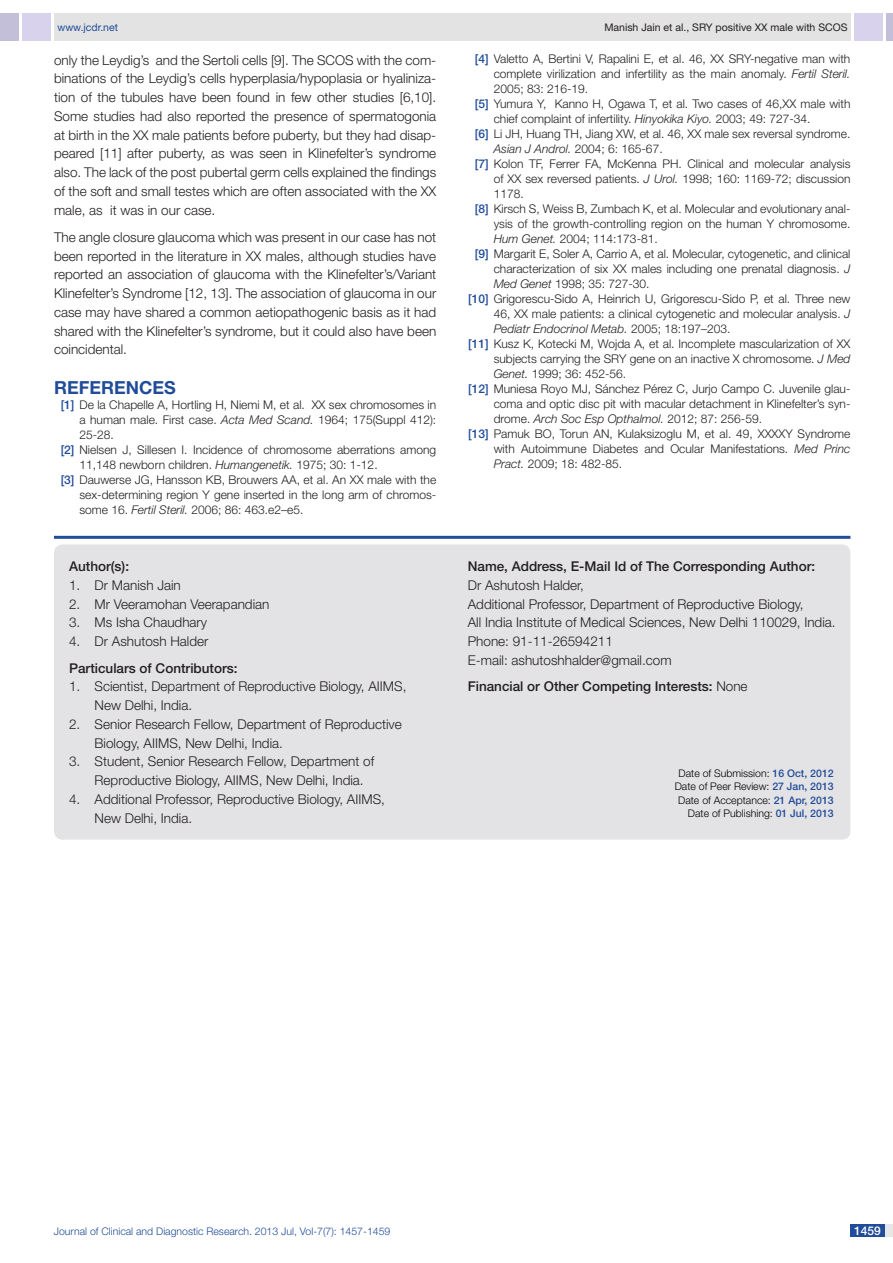
<style>
.page{position:relative;width:893px;height:1263px;background:#fff}
.page>*{position:absolute;margin:0;border:0;box-sizing:border-box;transform-origin:0 0}
.Level_1{font:700 18px "Helvetica Neue";color:#214c99}
.Body_text{font:300 13.5px/18.8px "Helvetica Neue";color:#231f20;text-align:justify}
.con_particulars{font:300 13.5px/18.8px "Helvetica Neue";color:#231f20}
.con_particulars-2{font:500 13.5px "Helvetica Neue";color:#231f20}
.Body_text-2{font:500 13.5px "Helvetica Neue";color:#231f20}
.t1{font:300 12px "Helvetica Neue";color:#231f20}
.t2{font:italic 300 12px "Helvetica Neue";color:#231f20}
.t3{font:500 12px "Helvetica Neue";color:#fff}
.t4{font:300 10.5px/13.5px "Helvetica Neue";color:#000;text-align:center}
.t5{font:300 10.5px "Helvetica Neue";color:#214c99}
.t6{font:10.5px "Helvetica Neue";color:#231f20}
.t7{font:10.5px "Helvetica Neue";color:#214c99}
.s1{font-weight:500;color:#214c99}
.s2{font-style:italic}
.s3{font-style:normal}
.s4{font-weight:300}
</style>
<div class="page">
<div style="left:54px;top:13px;width:796px;height:28px;background:#e3e3e3"></div>
<div style="left:0;top:13px;width:19px;height:28px;background:#c3bfd8"></div>
<div style="left:22px;top:13px;width:29px;height:28px;background:#d9d2ec"></div>
<div style="left:886px;top:13px;width:7px;height:28px;background:#c3bfd8"></div>
<div style="left:854px;top:13px;width:29px;height:28px;background:#d9d2ec"></div>
<div style="left:850px;top:1224px;width:43px;height:13px;background:#e6e7e9"></div>
<div style="left:850px;top:1224px;width:35px;height:13px;background:#214c99"></div>
<hr style="left:54px;top:536px;width:796px;height:3px;background:#214c99">
<div style="left:54px;top:544px;width:796px;height:296px;background:#e3e3e5;border-radius:9px"></div>
<p class="t7" style="left:57px;top:21px;width:62px">www.jcdr.net</p>
<p class="t6" style="left:604px;top:21px;width:245px">Manish Jain et al., SRY positive XX male with SCOS</p>
<p class="Body_text" style="left:54px;top:50px;width:384px">only the Leydig’s and the Sertoli cells [9]. The SCOS with the com&shy;binations of the Leydig’s cells hyperplasia/hypoplasia or hyaliniza&shy;tion of the tubules have been found in few other studies [6,10].<br>Some studies had also reported the presence of spermatogonia at birth in the XX male patients before puberty, but they had disap&shy;peared [11] after puberty, as was seen in Klinefelter’s syndrome also. The lack of the post pubertal germ cells explained the findings of the soft and small testes which are often associated with the XX male, as it was in our case.</p>
<p class="Body_text" style="left:54px;top:227px;width:384px">The angle closure glaucoma which was present in our case has not been reported in the literature in XX males, although studies have reported an association of glaucoma with the Klinefelter’s/Variant Klinefelter’s Syndrome [12, 13]. The association of glaucoma in our case may have shared a common aetiopathogenic basis as it had shared with the Klinefelter’s syndrome, but it could also have been coincidental.</p>
<p class="Level_1" style="left:54px;top:377px;width:121px">REFERENCES</p>
<p class="t1" style="left:61px;top:398px;width:377px"><span class="s1">[1]</span> De la Chapelle A, Hortling H, Niemi M, et al. XX sex chromosomes in</p>
<p class="t1" style="left:80px;top:413px;width:358px">a human male. First case. <span class="s2">Acta Med Scand.</span> 1964; 175(Suppl 412):</p>
<p class="t1" style="left:80px;top:428px;width:36px">25-28.</p>
<p class="t1" style="left:61px;top:443px;width:377px"><span class="s1">[2]</span> Nielsen J, Sillesen I. Incidence of chromosome aberrations among</p>
<p class="t1" style="left:80px;top:458px;width:300px">11,148 newborn children. <span class="s2">Humangenetik.</span> 1975; 30: 1-12.</p>
<p class="t1" style="left:61px;top:473px;width:377px"><span class="s1">[3]</span> Dauwerse JG, Hansson KB, Brouwers AA, et al. An XX male with the</p>
<p class="t1" style="left:80px;top:488px;width:358px">sex-determining region Y gene inserted in the long arm of chromos-</p>
<p class="t1" style="left:80px;top:503px;width:225px">some 16. <span class="s2">Fertil Steril.</span> 2006; 86: 463.e2–e5.</p>
<p class="con_particulars-2" style="left:69px;top:558px;width:62px">Author(s):</p>
<p class="con_particulars" style="left:69px;top:575px;width:113px">1. Dr Manish Jain</p>
<p class="con_particulars" style="left:69px;top:594px;width:202px">2. Mr Veeramohan Veerapandian</p>
<p class="con_particulars" style="left:69px;top:613px;width:140px">3. Ms Isha Chaudhary</p>
<p class="con_particulars" style="left:69px;top:632px;width:141px">4. Dr Ashutosh Halder</p>
<p class="con_particulars-2" style="left:69px;top:660px;width:170px">Particulars of Contributors:</p>
<p class="con_particulars" style="left:69px;top:677px;width:339px">1. Scientist, Department of Reproductive Biology, AIIMS,</p>
<p class="con_particulars" style="left:95px;top:696px;width:99px">New Delhi, India.</p>
<p class="con_particulars" style="left:95px;top:714px;width:309px;text-indent:-26px">2. Senior Research Fellow, Department of Reproductive<br>Biology, AIIMS, New Delhi, India.</p>
<p class="con_particulars" style="left:95px;top:752px;width:281px;text-indent:-26px">3. Student, Senior Research Fellow, Department of<br>Reproductive Biology, AIIMS, New Delhi, India.</p>
<p class="con_particulars" style="left:69px;top:789px;width:317px">4. Additional Professor, Reproductive Biology, AIIMS,</p>
<p class="con_particulars" style="left:95px;top:808px;width:99px">New Delhi, India.</p>
<p class="t1" style="left:475px;top:52px;width:377px"><span class="s1">[4]</span> Valetto A, Bertini V, Rapalini E, et al. 46, XX SRY-negative man with</p>
<p class="t1" style="left:494px;top:67px;width:358px">complete virilization and infertility as the main anomaly. <span class="s2">Fertil Steril.</span></p>
<p class="t1" style="left:494px;top:82px;width:96px">2005; 83: 216-19.</p>
<p class="t1" style="left:475px;top:97px;width:377px"><span class="s1">[5]</span> Yumura Y, Kanno H, Ogawa T, et al. Two cases of 46,XX male with</p>
<p class="t1" style="left:494px;top:112px;width:318px">chief complaint of infertility. <span class="s2">Hinyokika Kiyo.</span> 2003; 49: 727-34.</p>
<p class="t1" style="left:475px;top:127px;width:377px"><span class="s1">[6]</span> Li JH, Huang TH, Jiang XW, et al. 46, XX male sex reversal syndrome.</p>
<p class="t1" style="left:494px;top:142px;width:170px"><span class="s2">Asian J Androl.</span> 2004; 6: 165-67.</p>
<p class="t1" style="left:475px;top:157px;width:377px"><span class="s1">[7]</span> Kolon TF, Ferrer FA, McKenna PH. Clinical and molecular analysis</p>
<p class="t1" style="left:494px;top:172px;width:358px">of XX sex reversed patients. <span class="s2">J Urol.</span> 1998; 160: 1169-72; discussion</p>
<p class="t1" style="left:494px;top:187px;width:32px">1178.</p>
<p class="t1" style="left:475px;top:202px;width:377px"><span class="s1">[8]</span> Kirsch S, Weiss B, Zumbach K, et al. Molecular and evolutionary anal-</p>
<p class="t1" style="left:494px;top:217px;width:358px">ysis of the growth-controlling region on the human Y chromosome.</p>
<p class="t1" style="left:494px;top:232px;width:166px"><span class="s2">Hum Genet.</span> 2004; 114:173-81.</p>
<p class="t1" style="left:475px;top:247px;width:377px"><span class="s1">[9]</span> Margarit E, Soler A, Carrio A, et al. Molecular, cytogenetic, and clinical</p>
<p class="t1" style="left:494px;top:262px;width:358px">characterization of six XX males including one prenatal diagnosis. <span class="s2">J</span></p>
<p class="t1" style="left:494px;top:277px;width:157px"><span class="s2">Med Genet</span> 1998; 35: 727-30.</p>
<p class="t1" style="left:468px;top:292px;width:384px"><span class="s1">[10]</span> Grigorescu-Sido A, Heinrich U, Grigorescu-Sido P, et al. Three new</p>
<p class="t1" style="left:494px;top:307px;width:358px">46, XX male patients: a clinical cytogenetic and molecular analysis. <span class="s2">J</span></p>
<p class="t2" style="left:494px;top:322px;width:238px">Pediatr Endocrinol Metab. <span class="s3">2005; 18:197–203.</span></p>
<p class="t1" style="left:468px;top:337px;width:384px"><span class="s1">[11]</span> Kusz K, Kotecki M, Wojda A, et al. Incomplete mascularization of XX</p>
<p class="t1" style="left:494px;top:352px;width:358px">subjects carrying the SRY gene on an inactive X chromosome. <span class="s2">J Med</span></p>
<p class="t1" style="left:494px;top:367px;width:134px"><span class="s2">Genet.</span> 1999; 36: 452-56.</p>
<p class="t1" style="left:468px;top:382px;width:384px"><span class="s1">[12]</span> Muniesa Royo MJ, Sánchez Pérez C, Jurjo Campo C. Juvenile glau-</p>
<p class="t1" style="left:494px;top:397px;width:358px">coma and optic disc pit with macular detachment in Klinefelter’s syn-</p>
<p class="t1" style="left:494px;top:412px;width:270px">drome. <span class="s2">Arch Soc Esp Opthalmol.</span> 2012; 87: 256-59.</p>
<p class="t1" style="left:468px;top:427px;width:384px"><span class="s1">[13]</span> Pamuk BO, Torun AN, Kulaksizoglu M, et al. 49, XXXXY Syndrome</p>
<p class="t1" style="left:494px;top:442px;width:358px">with Autoimmune Diabetes and Ocular Manifestations. <span class="s2">Med Princ</span></p>
<p class="t1" style="left:494px;top:457px;width:130px"><span class="s2">Pract.</span> 2009; 18: 482-85.</p>
<p class="con_particulars-2" style="left:468px;top:558px;width:349px">Name, Address, E-Mail Id of The Corresponding Author:</p>
<p class="Body_text" style="left:468px;top:575px;width:118px">Dr Ashutosh Halder,</p>
<p class="Body_text" style="left:468px;top:594px;width:337px">Additional Professor, Department of Reproductive Biology,</p>
<p class="Body_text" style="left:468px;top:613px;width:369px">All India Institute of Medical Sciences, New Delhi 110029, India.</p>
<p class="Body_text" style="left:468px;top:632px;width:147px">Phone: 91-11-26594211</p>
<p class="Body_text" style="left:468px;top:650px;width:205px">E-mail: ashutoshhalder@gmail.com</p>
<p class="Body_text-2" style="left:468px;top:678px;width:281px">Financial or Other Competing Interests: <span class="s4">None</span></p>
<p class="t4" style="left:675px;top:766px;width:160px">Date of Submission: <span class="s1">16 Oct, 2012<br></span>Date of Peer Review: <span class="s1">27 Jan, 2013<br></span>Date of Acceptance: <span class="s1">21 Apr, 2013</span></p>
<p class="t4" style="left:688px;top:806px;width:147px">Date of Publishing: <span class="s1">01 Jul, 2013</span></p>
<p class="t5" style="left:54px;top:1225px;width:338px">Journal of Clinical and Diagnostic Research. 2013 Jul, Vol-7(7): 1457-1459</p>
<p class="t3" style="left:854px;top:1223px;width:28px">1459</p>
</div>
